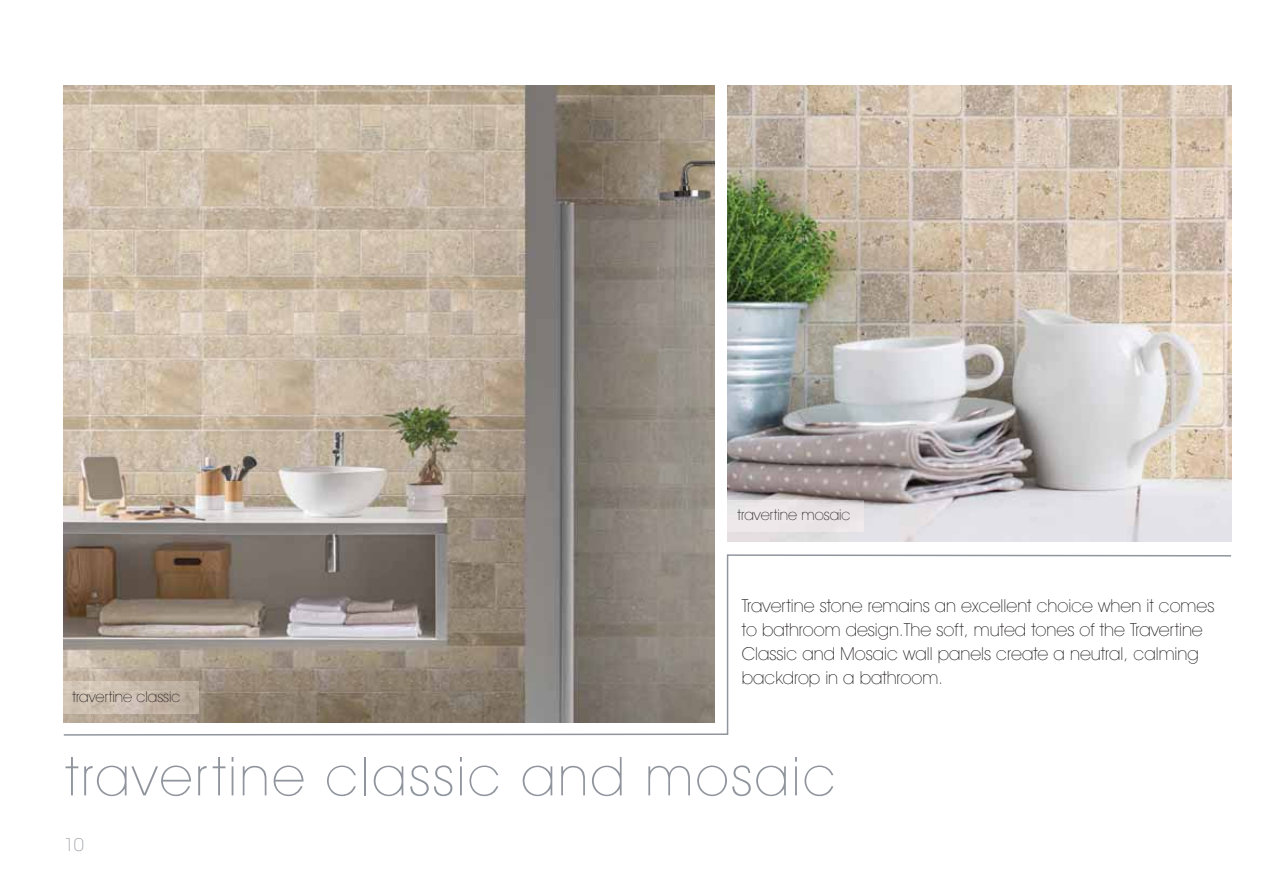
<style>
.page{position:relative;width:1263px;height:893px;background:#fff}
.page>*{position:absolute;margin:0;border:0;box-sizing:border-box;transform-origin:0 0}
.t1{font:200 54px "Avant Garde IT Cby BT";letter-spacing:.05em;color:#90959d}
.t2{font:200 18px/24px "Avant Garde IT Cby BT";color:#231f20}
.t3{font:200 18px "Avant Garde IT Cby BT";color:#90959d}
.t4{font:200 15px "Avant Garde IT Cby BT";color:#231f20}
</style>
<div class="page">
<img style="left:64px;top:85px;width:651px;height:469px">
<img style="left:727px;top:85px;width:504px;height:456px">
<svg style="left:63px;top:554px;width:1169px;height:182px"></svg>
<img style="left:727px;top:500px;width:137px;height:32px">
<hr style="left:62px;top:682px;width:2px;height:31px;background:#fff">
<img style="left:64px;top:682px;width:135px;height:31px">
<p class="t4" style="left:737px;top:509px;width:115px">travertine mosaic</p>
<p class="t4" style="left:72px;top:691px;width:110px">travertine classic</p>
<p class="t2" style="left:742px;top:596px;width:474px">Travertine stone remains an excellent choice when it comes to bathroom design.The soft, muted tones of the Travertine Classic and Mosaic wall panels create a neutral, calming backdrop in a bathroom.</p>
<h1 class="t1" style="left:66px;top:756px;width:772px">travertine classic and mosaic</h1>
<p class="t3" style="left:64px;top:837px;width:22px">10</p>
</div>
